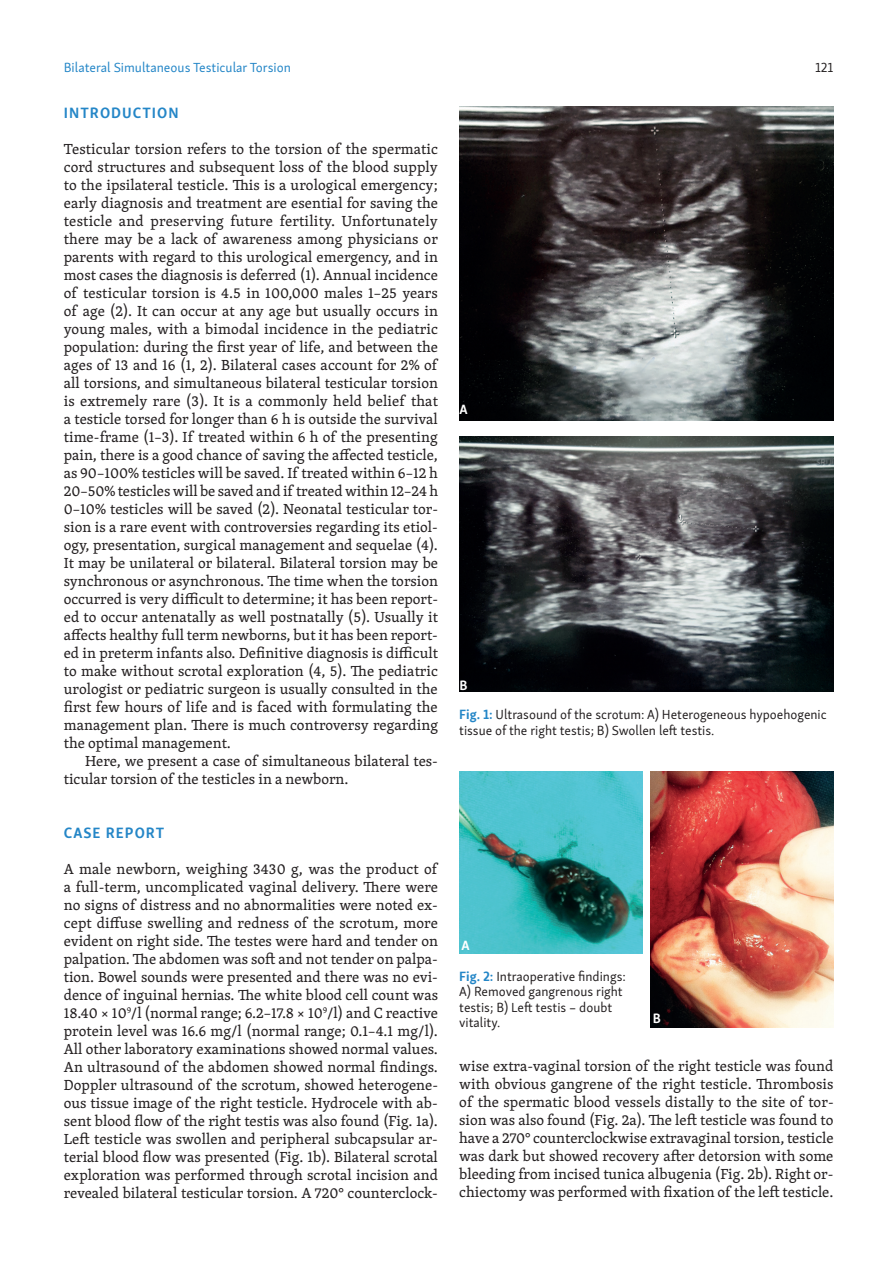
<style>
.page{position:relative;width:893px;height:1263px;background:#fff}
.page>*{position:absolute;margin:0;border:0;box-sizing:border-box;transform-origin:0 0}
.t1{font:15px/18px "Skolar PE";color:#231f20;text-align:justify}
.t2{font:700 15px "Skolar Sans PE";letter-spacing:.07em;color:#2486c7}
.t3{font:13.5px/15.6px "Skolar Sans PE";color:#231f20}
.t4{font:13.5px "Skolar Sans PE";color:#2486c7}
.t5{font:700 13.5px "Skolar Sans PE";color:#fff}
.s1{font-weight:700;color:#2486c7}
</style>
<div class="page">
<img style="left:459px;top:106px;width:374px;height:314px">
<img style="left:459px;top:436px;width:374px;height:256px">
<img style="left:459px;top:772px;width:183px;height:182px">
<img style="left:651px;top:772px;width:182px;height:255px">
<p class="t4" style="left:64px;top:57px;width:229px">Bilateral Simultaneous Testicular Torsion</p>
<p class="t3" style="left:815px;top:58px;width:20px">121</p>
<p class="t2" style="left:64px;top:100px;width:116px">INTRODUCTION</p>
<p class="t1" style="left:64px;top:139px;width:376px">Testicular torsion refers to the torsion of the spermatic cord structures and subsequent loss of the blood supply to the ipsilateral testicle. This is a urological emergency; early diagnosis and treatment are esential for saving the testicle and preserving future fertility. Unfortunately there may be a lack of awareness among physicians or parents with regard to this urological emergency, and in most cases the diagnosis is deferred (1). Annual incidence of testicular torsion is 4.5 in 100,000 males 1–25 years of age (2). It can occur at any age but usually occurs in young males, with a bimodal incidence in the pediatric population: during the first year of life, and between the ages of 13 and 16 (1, 2). Bilateral cases account for 2% of all torsions, and simultaneous bilateral testicular torsion is extremely rare (3). It is a commonly held belief that a testicle torsed for longer than 6 h is outside the survival time-frame (1–3). If treated within 6 h of the presenting pain, there is a good chance of saving the affected testicle, as 90–100% testicles will be saved. If treated within 6–12 h 20–50% testicles will be saved and if treated within 12–24 h 0–10% testicles will be saved (2). Neonatal testicular tor&shy;sion is a rare event with controversies regarding its etiol&shy;ogy, presentation, surgical management and sequelae (4).<br>It may be unilateral or bilateral. Bilateral torsion may be synchronous or asynchronous. The time when the torsion occurred is very difficult to determine; it has been report&shy;ed to occur antenatally as well postnatally (5). Usually it affects healthy full term newborns, but it has been report&shy;ed in preterm infants also. Definitive diagnosis is difficult to make without scrotal exploration (4, 5). The pediatric urologist or pediatric surgeon is usually consulted in the first few hours of life and is faced with formulating the management plan. There is much controversy regarding the optimal management.</p>
<p class="t1" style="left:64px;top:751px;width:376px;text-indent:21px">Here, we present a case of simultaneous bilateral tes&shy;ticular torsion of the testicles in a newborn.</p>
<p class="t5" style="left:459px;top:399px;width:10px">A</p>
<p class="t5" style="left:459px;top:674px;width:10px">B</p>
<p class="t3" style="left:459px;top:706px;width:369px"><span class="s1">Fig. 1:</span> Ultrasound of the scrotum: A) Heterogeneous hypoehogenic tissue of the right testis; B) Swollen left testis.</p>
<p class="t2" style="left:64px;top:820px;width:102px">CASE REPORT</p>
<p class="t1" style="left:64px;top:859px;width:376px">A male newborn, weighing 3430 g, was the product of a full-term, uncomplicated vaginal delivery. There were no signs of distress and no abnormalities were noted ex&shy;cept diffuse swelling and redness of the scrotum, more evident on right side. The testes were hard and tender on palpation. The abdomen was soft and not tender on palpa&shy;tion. Bowel sounds were presented and there was no evi&shy;dence of inguinal hernias. The white blood cell count was 18.40 × 10<sup>9</sup>/l (normal range; 6.2–17.8 × 10<sup>9</sup>/l) and C reactive protein level was 16.6 mg/l (normal range; 0.1–4.1 mg/l).<br>All other laboratory examinations showed normal values.<br>An ultrasound of the abdomen showed normal findings.<br>Doppler ultrasound of the scrotum, showed heterogene&shy;ous tissue image of the right testicle. Hydrocele with ab&shy;sent blood flow of the right testis was also found (Fig. 1a).<br>Left testicle was swollen and peripheral subcapsular ar&shy;terial blood flow was presented (Fig. 1b). Bilateral scrotal exploration was performed through scrotal incision and revealed bilateral testicular torsion. A 720° counterclock-</p>
<p class="t5" style="left:461px;top:934px;width:10px">A</p>
<p class="t3" style="left:459px;top:967px;width:168px"><span class="s1">Fig. 2:</span> Intraoperative findings:<br>A) Removed gangrenous right testis; B) Left testis – doubt vitality.</p>
<p class="t5" style="left:653px;top:1007px;width:10px">B</p>
<p class="t1" style="left:459px;top:1057px;width:376px">wise extra-vaginal torsion of the right testicle was found with obvious gangrene of the right testicle. Thrombosis of the spermatic blood vessels distally to the site of tor&shy;sion was also found (Fig. 2a). The left testicle was found to have a 270° counterclockwise extravaginal torsion, testicle was dark but showed recovery after detorsion with some bleeding from incised tunica albugenia (Fig. 2b). Right or&shy;chiectomy was performed with fixation of the left testicle.</p>
</div>
